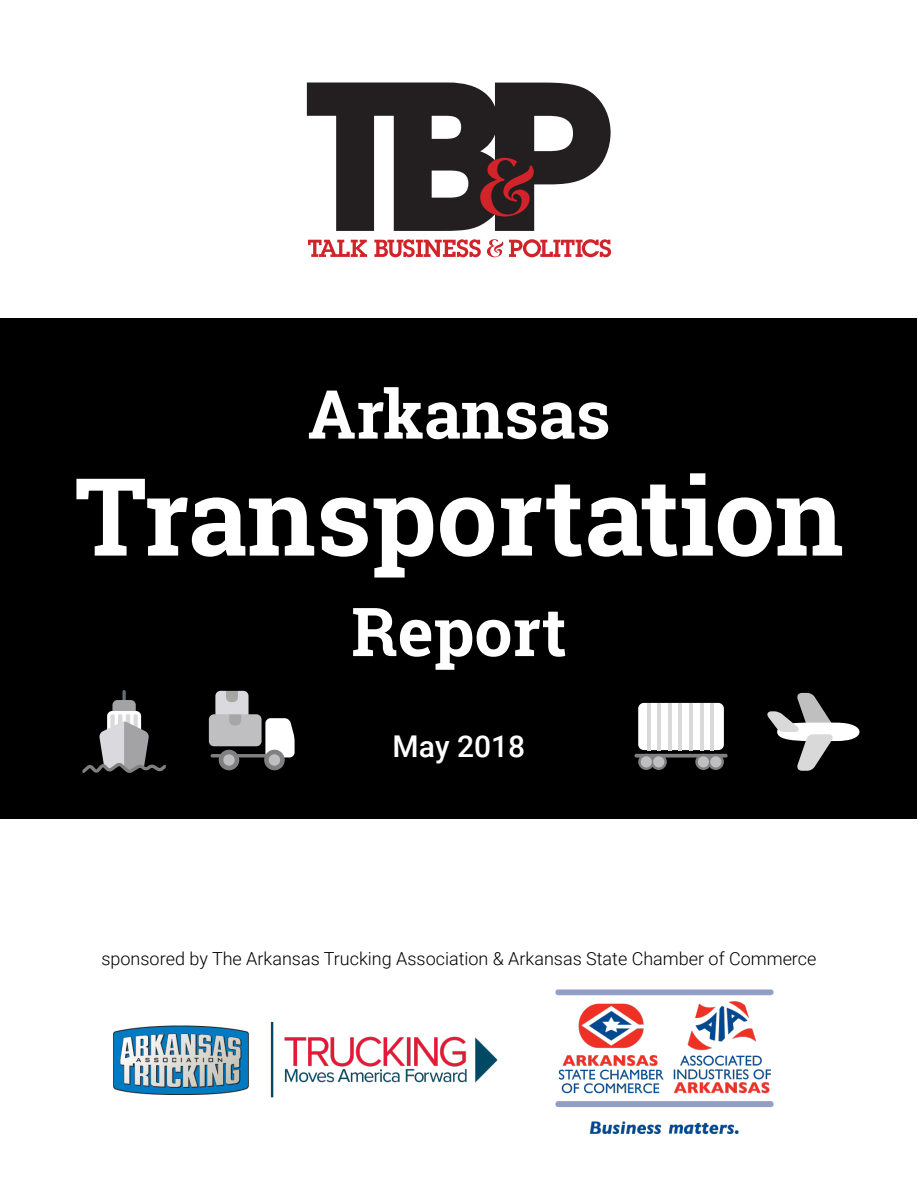
<style>
.page{position:relative;width:918px;height:1188px;background:#fff}
.page>*{position:absolute;margin:0;border:0;box-sizing:border-box;transform-origin:0 0}
.t1{font:700 108px "Roboto Slab";color:#fff}
.t2{font:700 67.5px "Roboto Slab";color:#fff}
.t3{font:500 30px "Roboto";color:#fff}
.t4{font:300 18px "Roboto";color:#000}
</style>
<div class="page">
<div style="left:1px;top:319px;width:916px;height:500px;background:#000"></div>
<svg style="left:307px;top:83px;width:304px;height:148px;fill:#231f20"></svg>
<svg style="left:308px;top:240px;width:59px;height:17px"></svg>
<svg style="left:374px;top:239px;width:107px;height:18px"></svg>
<svg style="left:509px;top:239px;width:102px;height:18px"></svg>
<svg style="left:487px;top:239px;width:16px;height:18px"></svg>
<svg style="left:480px;top:158px;width:54px;height:59px;background:#622023"></svg>
<img style="left:555px;top:989px;width:219px;height:145px">
<img style="left:113px;top:1021px;width:385px;height:77px">
<svg style="left:82px;top:690px;width:84px;height:83px"></svg>
<div style="left:219px;top:750px;width:20px;height:20px;background:#808080;border-radius:50%"></div>
<div style="left:223px;top:754px;width:12px;height:12px;background:#bfbfc2;border-radius:50%"></div>
<div style="left:264px;top:750px;width:21px;height:20px;background:#808080;border-radius:50%"></div>
<div style="left:269px;top:754px;width:11px;height:12px;background:#bfbfc2;border-radius:50%"></div>
<svg style="left:209px;top:691px;width:86px;height:66px"></svg>
<div style="left:638px;top:703px;width:86px;height:47px;background:#fff;border-radius:6px"></div>
<hr style="left:647px;top:703px;width:4px;height:47px;background:#d9d9d9">
<hr style="left:657px;top:703px;width:4px;height:47px;background:#d9d9d9">
<hr style="left:668px;top:703px;width:4px;height:47px;background:#d9d9d9">
<hr style="left:679px;top:703px;width:3px;height:47px;background:#d9d9d9">
<hr style="left:689px;top:703px;width:4px;height:47px;background:#d9d9d9">
<hr style="left:700px;top:703px;width:3px;height:47px;background:#d9d9d9">
<hr style="left:710px;top:703px;width:4px;height:47px;background:#d9d9d9">
<svg style="left:634px;top:754px;width:94px;height:4px"></svg>
<svg style="left:638px;top:754px;width:29px;height:16px"></svg>
<svg style="left:695px;top:754px;width:29px;height:16px"></svg>
<div style="left:698px;top:756px;width:11px;height:11px;background:#bfbfc2;border-radius:50%"></div>
<div style="left:710px;top:756px;width:11px;height:11px;background:#bfbfc2;border-radius:50%"></div>
<div style="left:653px;top:756px;width:11px;height:11px;background:#bfbfc2;border-radius:50%"></div>
<div style="left:641px;top:756px;width:11px;height:11px;background:#bfbfc2;border-radius:50%"></div>
<svg style="left:767px;top:693px;width:93px;height:78px"></svg>
<h2 class="t2" style="left:308px;top:368px;width:304px">Arkansas</h2>
<h1 class="t1" style="left:74px;top:442px;width:771px">Transportation</h1>
<h2 class="t2" style="left:351px;top:585px;width:217px">Report</h2>
<h3 class="t3" style="left:393px;top:725px;width:134px">May 2018</h3>
<p class="t4" style="left:101px;top:945px;width:717px">sponsored by The Arkansas Trucking Association &amp; Arkansas State Chamber of Commerce</p>
</div>
